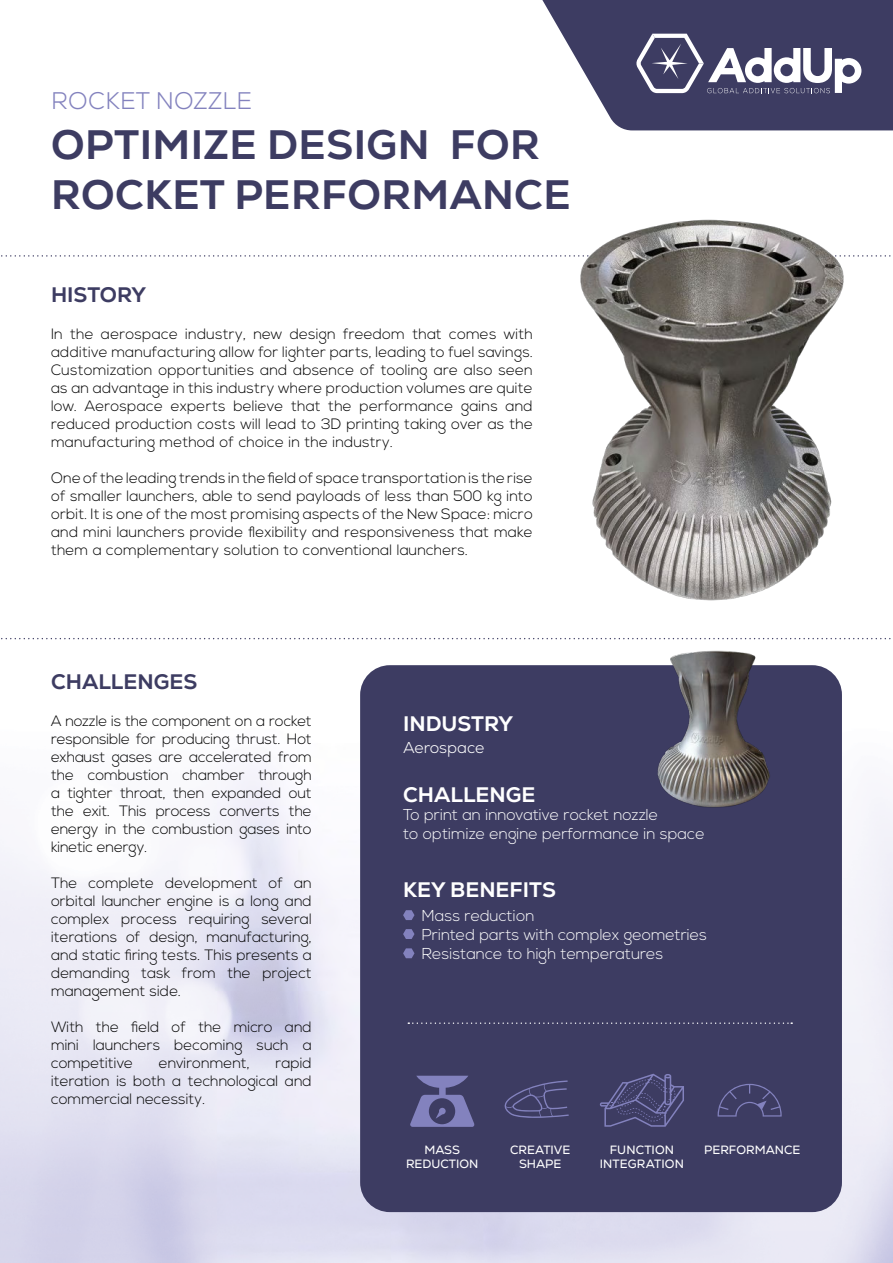
<style>
.page{position:relative;width:893px;height:1263px;background:#fff}
.page>*{position:absolute;margin:0;border:0;box-sizing:border-box;transform-origin:0 0}
.t1{font:800 41.1px/49.3px "Nexa";letter-spacing:.01em;color:#3d3c62}
.t2{font:300 24px "Nexa";letter-spacing:.01em;color:#8382be}
.t3{font:800 21px "Nexa";color:#fff}
.t4{font:800 21px "Nexa";color:#3d3c62}
.t5{font:300 15.75px/18.9px "Nexa";color:#fff}
.t6{font:300 15.75px "Nexa";letter-spacing:-.005em;color:#fff}
.t7{font:300 15px/18px "Nexa";color:#000;text-align:justify}
.t8{font:12px/14.4px "Nexa";color:#fff;text-align:center}
</style>
<div class="page">
<svg style="left:542px;top:0;width:351px;height:130px;fill:#3d3c62"></svg>
<div style="left:360px;top:665px;width:482px;height:547px;background:#3d3c62;border-radius:30px"></div>
<svg style="left:636px;top:34px;width:225px;height:59px"></svg>
<svg style="left:403px;top:948px;width:11px;height:10px"></svg>
<svg style="left:403px;top:910px;width:11px;height:10px"></svg>
<svg style="left:403px;top:929px;width:11px;height:10px"></svg>
<svg style="left:408px;top:1022px;width:384px;height:2px"></svg>
<svg style="left:1px;top:638px;width:890px;height:1px"></svg>
<svg style="left:1px;top:255px;width:890px;height:2px"></svg>
<svg style="left:410px;top:1076px;width:64px;height:51px"></svg>
<svg style="left:504px;top:1080px;width:65px;height:38px"></svg>
<svg style="left:718px;top:1084px;width:64px;height:32px"></svg>
<svg style="left:600px;top:1074px;width:84px;height:53px"></svg>
<img style="left:578px;top:219px;width:267px;height:382px">
<img style="left:642px;top:638px;width:142px;height:170px">
<h2 class="t2" style="left:51px;top:91px;width:202px">ROCKET NOZZLE</h2>
<h1 class="t1" style="left:51px;top:121px;width:521px">OPTIMIZE DESIGN FOR<br>ROCKET PERFORMANCE</h1>
<h3 class="t4" style="left:51px;top:282px;width:97px">HISTORY</h3>
<p class="t7" style="left:51px;top:326px;width:483px">In the aerospace industry, new design freedom that comes with additive manufacturing allow for lighter parts, leading to fuel savings.<br>Customization opportunities and absence of tooling are also seen as an advantage in this industry where production volumes are quite low. Aerospace experts believe that the performance gains and reduced production costs will lead to 3D printing taking over as the manufacturing method of choice in the industry.</p>
<p class="t7" style="left:51px;top:469px;width:483px">One of the leading trends in the field of space transportation is the rise of smaller launchers, able to send payloads of less than 500 kg into orbit. It is one of the most promising aspects of the New Space: micro and mini launchers provide flexibility and responsiveness that make them a complementary solution to conventional launchers.</p>
<h3 class="t4" style="left:51px;top:669px;width:148px">CHALLENGES</h3>
<p class="t7" style="left:51px;top:713px;width:262px">A nozzle is the component on a rocket responsible for producing thrust. Hot exhaust gases are accelerated from the combustion chamber through a tighter throat, then expanded out the exit. This process converts the energy in the combustion gases into kinetic energy.</p>
<p class="t7" style="left:51px;top:875px;width:262px">The complete development of an orbital launcher engine is a long and complex process requiring several iterations of design, manufacturing, and static firing tests. This presents a demanding task from the project management side.</p>
<p class="t7" style="left:51px;top:1018px;width:262px">With the field of the micro and mini launchers becoming such a competitive</p>
<p class="t7" style="left:51px;top:1055px;width:262px;text-indent:224px">rapid iteration is both a technological and commercial necessity.</p>
<p class="t7" style="left:159px;top:1055px;width:92px">environment,</p>
<h3 class="t3" style="left:403px;top:711px;width:112px">INDUSTRY</h3>
<p class="t6" style="left:403px;top:741px;width:83px">Aerospace</p>
<h3 class="t3" style="left:403px;top:783px;width:134px">CHALLENGE</h3>
<p class="t5" style="left:403px;top:807px;width:303px">To print an innovative rocket nozzle<br>to optimize engine performance in space</p>
<h3 class="t3" style="left:403px;top:877px;width:154px">KEY BENEFITS</h3>
<p class="t5" style="left:422px;top:908px;width:287px">Mass reduction<br>Printed parts with complex geometries<br>Resistance to high temperatures</p>
<p class="t8" style="left:406px;top:1142px;width:74px">MASS<br>REDUCTION</p>
<p class="t8" style="left:510px;top:1142px;width:62px">CREATIVE<br>SHAPE</p>
<p class="t8" style="left:610px;top:1143px;width:66px">FUNCTION</p>
<p class="t8" style="left:704px;top:1143px;width:98px">PERFORMANCE</p>
<p class="t8" style="left:600px;top:1157px;width:86px">INTEGRATION</p>
</div>
